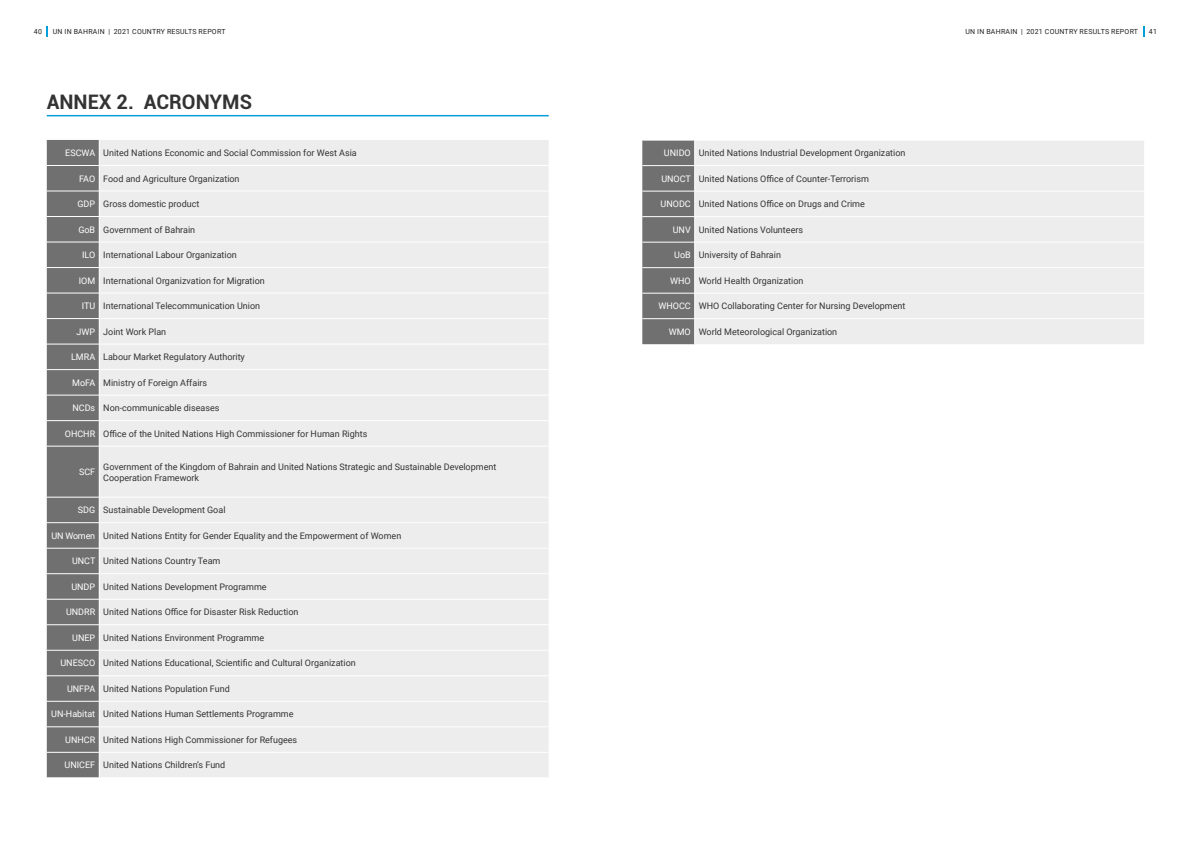
<style>
.page{position:relative;width:1191px;height:842px;background:#fff}
.page>*{position:absolute;margin:0;border:0;box-sizing:border-box;transform-origin:0 0}
.Section_Headline_ann{font:700 20px "Roboto";color:#333}
.Body-Text_Bahrain{font:9px/11px "Roboto";color:#333}
.Body-Text_Bahrain-2{font:9px "Roboto";color:#fff}
.t1{font:7px "Roboto";letter-spacing:.035em;color:#231f20}
</style>
<div class="page">
<div style="left:100px;top:140px;width:448px;height:637px;background:#ededed"></div>
<div style="left:47px;top:140px;width:52px;height:638px;background:#707070"></div>
<hr style="left:47px;top:165px;width:52px;height:1px;background:#fff">
<hr style="left:47px;top:191px;width:52px;height:1px;background:#fff">
<hr style="left:47px;top:216px;width:52px;height:1px;background:#fff">
<hr style="left:47px;top:242px;width:52px;height:1px;background:#fff">
<hr style="left:47px;top:267px;width:52px;height:1px;background:#fff">
<hr style="left:47px;top:293px;width:52px;height:1px;background:#fff">
<hr style="left:47px;top:318px;width:52px;height:1px;background:#fff">
<hr style="left:47px;top:344px;width:52px;height:1px;background:#fff">
<hr style="left:47px;top:369px;width:52px;height:1px;background:#fff">
<hr style="left:47px;top:395px;width:52px;height:1px;background:#fff">
<hr style="left:47px;top:420px;width:52px;height:1px;background:#fff">
<hr style="left:47px;top:446px;width:52px;height:1px;background:#fff">
<hr style="left:47px;top:497px;width:52px;height:1px;background:#fff">
<hr style="left:47px;top:522px;width:52px;height:1px;background:#fff">
<hr style="left:47px;top:548px;width:52px;height:1px;background:#fff">
<hr style="left:47px;top:573px;width:52px;height:1px;background:#fff">
<hr style="left:47px;top:599px;width:52px;height:1px;background:#fff">
<hr style="left:47px;top:624px;width:52px;height:1px;background:#fff">
<hr style="left:47px;top:650px;width:52px;height:1px;background:#fff">
<hr style="left:47px;top:676px;width:52px;height:1px;background:#fff">
<hr style="left:47px;top:701px;width:52px;height:1px;background:#fff">
<hr style="left:47px;top:727px;width:52px;height:1px;background:#fff">
<hr style="left:47px;top:752px;width:52px;height:1px;background:#fff">
<hr style="left:99px;top:165px;width:449px;height:1px;background:#fff">
<hr style="left:99px;top:191px;width:449px;height:1px;background:#fff">
<hr style="left:99px;top:216px;width:449px;height:1px;background:#fff">
<hr style="left:99px;top:242px;width:449px;height:1px;background:#fff">
<hr style="left:99px;top:267px;width:449px;height:1px;background:#fff">
<hr style="left:99px;top:293px;width:449px;height:1px;background:#fff">
<hr style="left:99px;top:318px;width:449px;height:1px;background:#fff">
<hr style="left:99px;top:344px;width:449px;height:1px;background:#fff">
<hr style="left:99px;top:369px;width:449px;height:1px;background:#fff">
<hr style="left:99px;top:395px;width:449px;height:1px;background:#fff">
<hr style="left:99px;top:420px;width:449px;height:1px;background:#fff">
<hr style="left:99px;top:446px;width:449px;height:1px;background:#fff">
<hr style="left:99px;top:497px;width:449px;height:1px;background:#fff">
<hr style="left:99px;top:522px;width:449px;height:1px;background:#fff">
<hr style="left:99px;top:548px;width:449px;height:1px;background:#fff">
<hr style="left:99px;top:573px;width:449px;height:1px;background:#fff">
<hr style="left:99px;top:599px;width:449px;height:1px;background:#fff">
<hr style="left:99px;top:624px;width:449px;height:1px;background:#fff">
<hr style="left:99px;top:650px;width:449px;height:1px;background:#fff">
<hr style="left:99px;top:676px;width:449px;height:1px;background:#fff">
<hr style="left:99px;top:701px;width:449px;height:1px;background:#fff">
<hr style="left:99px;top:727px;width:449px;height:1px;background:#fff">
<hr style="left:99px;top:752px;width:449px;height:1px;background:#fff">
<div style="left:695px;top:141px;width:449px;height:203px;background:#ededed"></div>
<svg style="left:642px;top:141px;width:53px;height:203px;background:#747474"></svg>
<hr style="left:642px;top:165px;width:53px;height:1px;background:#fff">
<hr style="left:642px;top:191px;width:53px;height:1px;background:#fff">
<hr style="left:642px;top:216px;width:53px;height:1px;background:#fff">
<hr style="left:642px;top:242px;width:53px;height:1px;background:#fff">
<hr style="left:642px;top:267px;width:53px;height:1px;background:#fff">
<hr style="left:642px;top:293px;width:53px;height:1px;background:#fff">
<hr style="left:642px;top:318px;width:53px;height:1px;background:#fff">
<hr style="left:695px;top:165px;width:449px;height:1px;background:#fff">
<hr style="left:695px;top:191px;width:449px;height:1px;background:#fff">
<hr style="left:695px;top:216px;width:449px;height:1px;background:#fff">
<hr style="left:695px;top:242px;width:449px;height:1px;background:#fff">
<hr style="left:695px;top:267px;width:449px;height:1px;background:#fff">
<hr style="left:695px;top:293px;width:449px;height:1px;background:#fff">
<hr style="left:695px;top:318px;width:449px;height:1px;background:#fff">
<hr style="left:47px;top:115px;width:502px;height:1px;background:#009edb">
<p class="t1" style="left:34px;top:27px;width:10px">40</p>
<p class="t1" style="left:53px;top:27px;width:174px">UN IN BAHRAIN | 2021 COUNTRY RESULTS REPORT</p>
<p class="t1" style="left:965px;top:27px;width:174px">UN IN BAHRAIN | 2021 COUNTRY RESULTS REPORT</p>
<p class="t1" style="left:1148px;top:27px;width:10px">41</p>
<p class="Section_Headline_ann" style="left:47px;top:88px;width:207px">ANNEX 2. ACRONYMS</p>
<p class="Body-Text_Bahrain-2" style="left:65px;top:147px;width:31px">ESCWA</p>
<p class="Body-Text_Bahrain" style="left:103px;top:147px;width:255px">United Nations Economic and Social Commission for West Asia</p>
<p class="Body-Text_Bahrain-2" style="left:79px;top:172px;width:18px">FAO</p>
<p class="Body-Text_Bahrain" style="left:103px;top:173px;width:138px">Food and Agriculture Organization</p>
<p class="Body-Text_Bahrain-2" style="left:78px;top:198px;width:19px">GDP</p>
<p class="Body-Text_Bahrain" style="left:103px;top:198px;width:98px">Gross domestic product</p>
<p class="Body-Text_Bahrain-2" style="left:78px;top:223px;width:18px">GoB</p>
<p class="Body-Text_Bahrain" style="left:103px;top:224px;width:93px">Government of Bahrain</p>
<p class="Body-Text_Bahrain-2" style="left:82px;top:249px;width:15px">ILO</p>
<p class="Body-Text_Bahrain" style="left:103px;top:249px;width:135px">International Labour Organization</p>
<p class="Body-Text_Bahrain-2" style="left:79px;top:274px;width:18px">IOM</p>
<p class="Body-Text_Bahrain" style="left:103px;top:275px;width:163px">International Organizvation for Migration</p>
<p class="Body-Text_Bahrain-2" style="left:82px;top:300px;width:15px">ITU</p>
<p class="Body-Text_Bahrain" style="left:103px;top:300px;width:158px">International Telecommunication Union</p>
<p class="Body-Text_Bahrain-2" style="left:77px;top:325px;width:20px">JWP</p>
<p class="Body-Text_Bahrain" style="left:103px;top:326px;width:64px">Joint Work Plan</p>
<p class="Body-Text_Bahrain-2" style="left:71px;top:351px;width:26px">LMRA</p>
<p class="Body-Text_Bahrain" style="left:103px;top:351px;width:143px">Labour Market Regulatory Authority</p>
<p class="Body-Text_Bahrain-2" style="left:72px;top:376px;width:25px">MoFA</p>
<p class="Body-Text_Bahrain" style="left:103px;top:377px;width:105px">Ministry of Foreign Affairs</p>
<p class="Body-Text_Bahrain-2" style="left:72px;top:402px;width:24px">NCDs</p>
<p class="Body-Text_Bahrain" style="left:103px;top:402px;width:118px">Non-communicable diseases</p>
<p class="Body-Text_Bahrain-2" style="left:65px;top:427px;width:32px">OHCHR</p>
<p class="Body-Text_Bahrain" style="left:103px;top:428px;width:266px">Office of the United Nations High Commissioner for Human Rights</p>
<p class="Body-Text_Bahrain-2" style="left:79px;top:465px;width:18px">SCF</p>
<p class="Body-Text_Bahrain" style="left:103px;top:460px;width:395px">Government of the Kingdom of Bahrain and United Nations Strategic and Sustainable Development<br>Cooperation Framework</p>
<p class="Body-Text_Bahrain-2" style="left:78px;top:504px;width:19px">SDG</p>
<p class="Body-Text_Bahrain" style="left:103px;top:504px;width:124px">Sustainable Development Goal</p>
<p class="Body-Text_Bahrain-2" style="left:51px;top:529px;width:45px">UN Women</p>
<p class="Body-Text_Bahrain" style="left:103px;top:530px;width:300px">United Nations Entity for Gender Equality and the Empowerment of Women</p>
<p class="Body-Text_Bahrain-2" style="left:72px;top:555px;width:25px">UNCT</p>
<p class="Body-Text_Bahrain" style="left:103px;top:555px;width:119px">United Nations Country Team</p>
<p class="Body-Text_Bahrain-2" style="left:71px;top:580px;width:25px">UNDP</p>
<p class="Body-Text_Bahrain" style="left:103px;top:581px;width:165px">United Nations Development Programme</p>
<p class="Body-Text_Bahrain-2" style="left:66px;top:606px;width:31px">UNDRR</p>
<p class="Body-Text_Bahrain" style="left:103px;top:606px;width:197px">United Nations Office for Disaster Risk Reduction</p>
<p class="Body-Text_Bahrain-2" style="left:72px;top:631px;width:25px">UNEP</p>
<p class="Body-Text_Bahrain" style="left:103px;top:632px;width:162px">United Nations Environment Programme</p>
<p class="Body-Text_Bahrain-2" style="left:60px;top:657px;width:36px">UNESCO</p>
<p class="Body-Text_Bahrain" style="left:103px;top:657px;width:254px">United Nations Educational, Scientific and Cultural Organization</p>
<p class="Body-Text_Bahrain-2" style="left:67px;top:682px;width:30px">UNFPA</p>
<p class="Body-Text_Bahrain" style="left:103px;top:683px;width:128px">United Nations Population Fund</p>
<p class="Body-Text_Bahrain-2" style="left:51px;top:708px;width:46px">UN-Habitat</p>
<p class="Body-Text_Bahrain" style="left:103px;top:708px;width:192px">United Nations Human Settlements Programme</p>
<p class="Body-Text_Bahrain-2" style="left:65px;top:733px;width:32px">UNHCR</p>
<p class="Body-Text_Bahrain" style="left:103px;top:734px;width:195px">United Nations High Commissioner for Refugees</p>
<p class="Body-Text_Bahrain-2" style="left:65px;top:759px;width:32px">UNICEF</p>
<p class="Body-Text_Bahrain" style="left:103px;top:759px;width:124px">United Nations Children’s Fund</p>
<p class="Body-Text_Bahrain-2" style="left:664px;top:147px;width:28px">UNIDO</p>
<p class="Body-Text_Bahrain" style="left:699px;top:147px;width:208px">United Nations Industrial Development Organization</p>
<p class="Body-Text_Bahrain-2" style="left:661px;top:172px;width:31px">UNOCT</p>
<p class="Body-Text_Bahrain" style="left:699px;top:173px;width:172px">United Nations Office of Counter-Terrorism</p>
<p class="Body-Text_Bahrain-2" style="left:660px;top:198px;width:32px">UNODC</p>
<p class="Body-Text_Bahrain" style="left:699px;top:198px;width:168px">United Nations Office on Drugs and Crime</p>
<p class="Body-Text_Bahrain-2" style="left:673px;top:223px;width:19px">UNV</p>
<p class="Body-Text_Bahrain" style="left:699px;top:224px;width:106px">United Nations Volunteers</p>
<p class="Body-Text_Bahrain-2" style="left:674px;top:249px;width:18px">UoB</p>
<p class="Body-Text_Bahrain" style="left:699px;top:249px;width:84px">University of Bahrain</p>
<p class="Body-Text_Bahrain-2" style="left:670px;top:274px;width:22px">WHO</p>
<p class="Body-Text_Bahrain" style="left:699px;top:275px;width:106px">World Health Organization</p>
<p class="Body-Text_Bahrain-2" style="left:658px;top:300px;width:34px">WHOCC</p>
<p class="Body-Text_Bahrain" style="left:699px;top:300px;width:208px">WHO Collaborating Center for Nursing Development</p>
<p class="Body-Text_Bahrain-2" style="left:668px;top:325px;width:24px">WMO</p>
<p class="Body-Text_Bahrain" style="left:699px;top:326px;width:140px">World Meteorological Organization</p>
</div>
